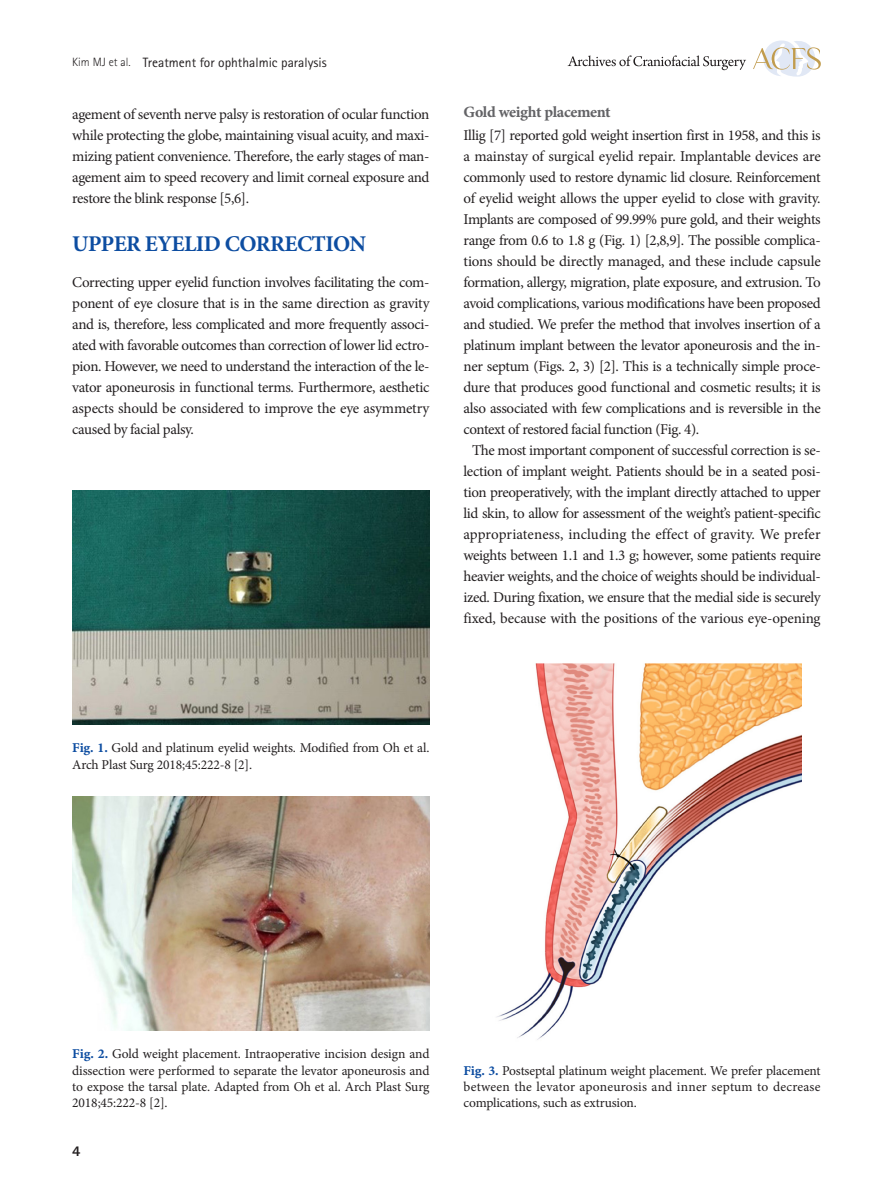
<style>
.page{position:relative;width:893px;height:1191px;background:#fff}
.page>*{position:absolute;margin:0;border:0;box-sizing:border-box;transform-origin:0 0}
.대제목{font:700 22.5px "Minion Pro";letter-spacing:-.025em;color:#0d4da1}
.중제목{font:15.75px "Minion Pro Bold Capt";letter-spacing:-.025em;color:#636366}
.본문_0{font:15px/21px "Minion Pro";letter-spacing:-.025em;color:#231f20;text-align:justify}
.본문{font:15px/21px "Minion Pro";letter-spacing:-.025em;color:#231f20;text-align:justify}
.t1{font:800 15px "Rotis Semi Sans Std";color:#231f20}
.표그림제목{font:13.5px/16.2px "Minion Pro";letter-spacing:-.01em;color:#231f20;text-align:justify}
.t2{font:13.5px "Rotis Sans Serif Std";color:#231f20}
.s1{font-weight:300;font-size:12px}
.s2{font-family:"Minion Pro Bold Capt";color:#0d4da1}
</style>
<div class="page">
<svg style="left:753px;top:40px;width:68px;height:37px"></svg>
<svg style="left:568px;top:55px;width:178px;height:15px"></svg>
<img style="left:72px;top:490px;width:357px;height:234px">
<img style="left:497px;top:663px;width:304px;height:377px">
<img style="left:72px;top:796px;width:357px;height:234px">
<p class="t2" style="left:72px;top:54px;width:256px"><span class="s1">Kim MJ et al.</span> Treatment for ophthalmic paralysis</p>
<p class="본문" style="left:72px;top:103px;width:359px">agement of seventh nerve palsy is restoration of ocular function while protecting the globe, maintaining visual acuity, and maxi&shy;mizing patient convenience. Therefore, the early stages of man&shy;agement aim to speed recovery and limit corneal exposure and restore the blink response [5,6].</p>
<p class="대제목" style="left:72px;top:228px;width:295px">UPPER EYELID CORRECTION</p>
<p class="본문_0" style="left:72px;top:271px;width:359px">Correcting upper eyelid function involves facilitating the com&shy;ponent of eye closure that is in the same direction as gravity and is, therefore, less complicated and more frequently associ&shy;ated with favorable outcomes than correction of lower lid ectro&shy;pion. However, we need to understand the interaction of the le&shy;vator aponeurosis in functional terms. Furthermore, aesthetic aspects should be considered to improve the eye asymmetry caused by facial palsy.</p>
<p class="중제목" style="left:463px;top:101px;width:149px">Gold weight placement</p>
<p class="본문_0" style="left:463px;top:124px;width:359px">Illig [7] reported gold weight insertion first in 1958, and this is a mainstay of surgical eyelid repair. Implantable devices are commonly used to restore dynamic lid closure. Reinforcement of eyelid weight allows the upper eyelid to close with gravity.<br>Implants are composed of 99.99% pure gold, and their weights range from 0.6 to 1.8 g (Fig. 1) [2,8,9]. The possible complica&shy;tions should be directly managed, and these include capsule formation, allergy, migration, plate exposure, and extrusion. To avoid complications, various modifications have been proposed and studied. We prefer the method that involves insertion of a platinum implant between the levator aponeurosis and the in&shy;ner septum (Figs. 2, 3) [2]. This is a technically simple proce&shy;dure that produces good functional and cosmetic results; it is also associated with few complications and is reversible in the context of restored facial function (Fig. 4).</p>
<p class="본문" style="left:463px;top:439px;width:359px;text-align:center">The most important component of successful correction is se&shy;lection of implant weight. Patients should be in a seated posi&shy;tion preoperatively, with the implant directly attached to upper lid skin, to allow for assessment of the weight’s patient-specific appropriateness, including the effect of gravity. We prefer weights between 1.1 and 1.3 g; however, some patients require heavier weights, and the choice of weights should be individual&shy;ized. During fixation, we ensure that the medial side is securely fixed, because with the positions of the various eye-opening</p>
<p class="표그림제목" style="left:72px;top:740px;width:359px"><span class="s2">Fig. 1.</span> Gold and platinum eyelid weights. Modified from Oh et al.<br>Arch Plast Surg 2018;45:222-8 [2].</p>
<p class="표그림제목" style="left:72px;top:1046px;width:359px"><span class="s2">Fig. 2.</span> Gold weight placement. Intraoperative incision design and dissection were performed to separate the levator aponeurosis and to expose the tarsal plate. Adapted from Oh et al. Arch Plast Surg 2018;45:222-8 [2].</p>
<p class="t1" style="left:72px;top:1141px;width:10px">4</p>
<p class="표그림제목" style="left:463px;top:1062px;width:359px"><span class="s2">Fig. 3.</span> Postseptal platinum weight placement. We prefer placement between the levator aponeurosis and inner septum to decrease complications, such as extrusion.</p>
</div>
